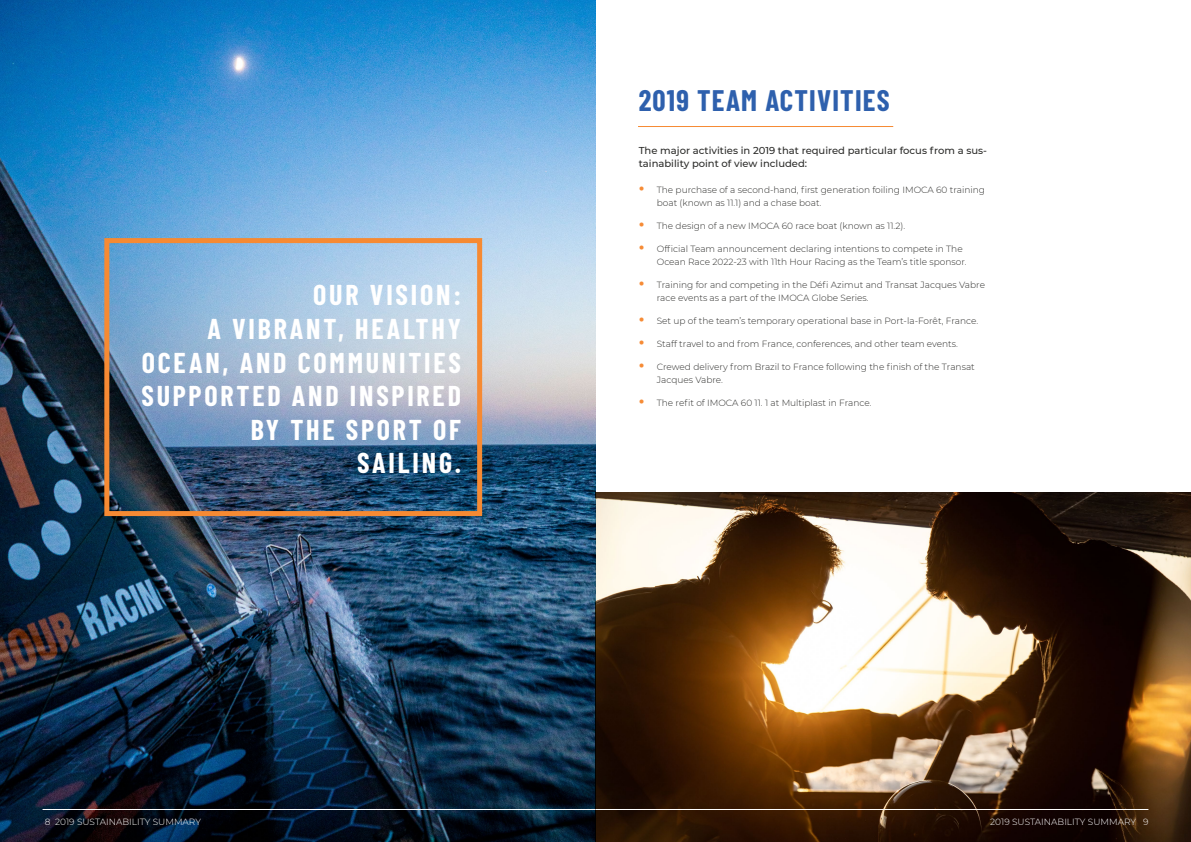
<style>
.page{position:relative;width:1191px;height:842px;background:#fff}
.page>*{position:absolute;margin:0;border:0;box-sizing:border-box;transform-origin:0 0}
.t1{font:700 29px "Barlow Condensed";letter-spacing:.04em;color:#2e60ad}
.t2{font:700 28px/33.6px "Barlow Condensed";letter-spacing:.1em;color:#fff;text-align:right}
.t3{font:500 10px/13px "Montserrat";color:#292927}
.t4{font:300 9px/13px "Montserrat";color:#292927}
.t5{font:300 9px "Montserrat";color:#fff}
.s1{font-weight:700;font-size:16px;color:#f68a33}
</style>
<div class="page">
<img style="left:0;top:0;width:595px;height:842px">
<img style="left:595px;top:492px;width:596px;height:350px">
<hr style="left:638px;top:126px;width:255px;height:1px;background:#f68a33">
<hr style="left:43px;top:809px;width:552px;height:1px;background:#fff">
<hr style="left:595px;top:809px;width:553px;height:1px;background:#fff">
<div style="left:104px;top:238px;width:378px;height:278px;border:5px solid #f68a33"></div>
<h2 class="t2" style="left:141px;top:277px;width:321px">OUR VISION:<br>A VIBRANT, HEALTHY<br>OCEAN, AND COMMUNITIES<br>SUPPORTED AND INSPIRED<br>BY THE SPORT OF<br>SAILING.</h2>
<h1 class="t1" style="left:639px;top:79px;width:252px">2019 TEAM ACTIVITIES</h1>
<p class="t3" style="left:639px;top:143px;width:350px">The major activities in 2019 that required particular focus from a sus&shy;tainability point of view included:</p>
<p class="t4" style="left:657px;top:183px;width:330px;text-indent:-18px"><span class="s1">•</span> The purchase of a second-hand, first generation foiling IMOCA 60 training boat (known as 11.1) and a chase boat.</p>
<p class="t4" style="left:639px;top:219px;width:268px"><span class="s1">•</span> The design of a new IMOCA 60 race boat (known as 11.2).</p>
<p class="t4" style="left:657px;top:242px;width:311px;text-indent:-18px"><span class="s1">•</span> Official Team announcement declaring intentions to compete in The<br>Ocean Race 2022-23 with 11th Hour Racing as the Team’s title sponsor.</p>
<p class="t4" style="left:657px;top:278px;width:330px;text-indent:-18px"><span class="s1">•</span> Training for and competing in the Défi Azimut and Transat Jacques Vabre race events as a part of the IMOCA Globe Series.</p>
<p class="t4" style="left:639px;top:314px;width:341px"><span class="s1">•</span> Set up of the team’s temporary operational base in Port-la-Forêt, France.</p>
<p class="t4" style="left:639px;top:337px;width:321px"><span class="s1">•</span> Staff travel to and from France, conferences, and other team events.</p>
<p class="t4" style="left:657px;top:360px;width:319px;text-indent:-18px"><span class="s1">•</span> Crewed delivery from Brazil to France following the finish of the Transat<br>Jacques Vabre.</p>
<p class="t4" style="left:639px;top:396px;width:234px"><span class="s1">•</span> The refit of IMOCA 60 11. 1 at Multiplast in France.</p>
<p class="t5" style="left:45px;top:815px;width:158px">8 2019 SUSTAINABILITY SUMMARY</p>
<p class="t5" style="left:990px;top:815px;width:160px">2019 SUSTAINABILITY SUMMARY 9</p>
</div>
